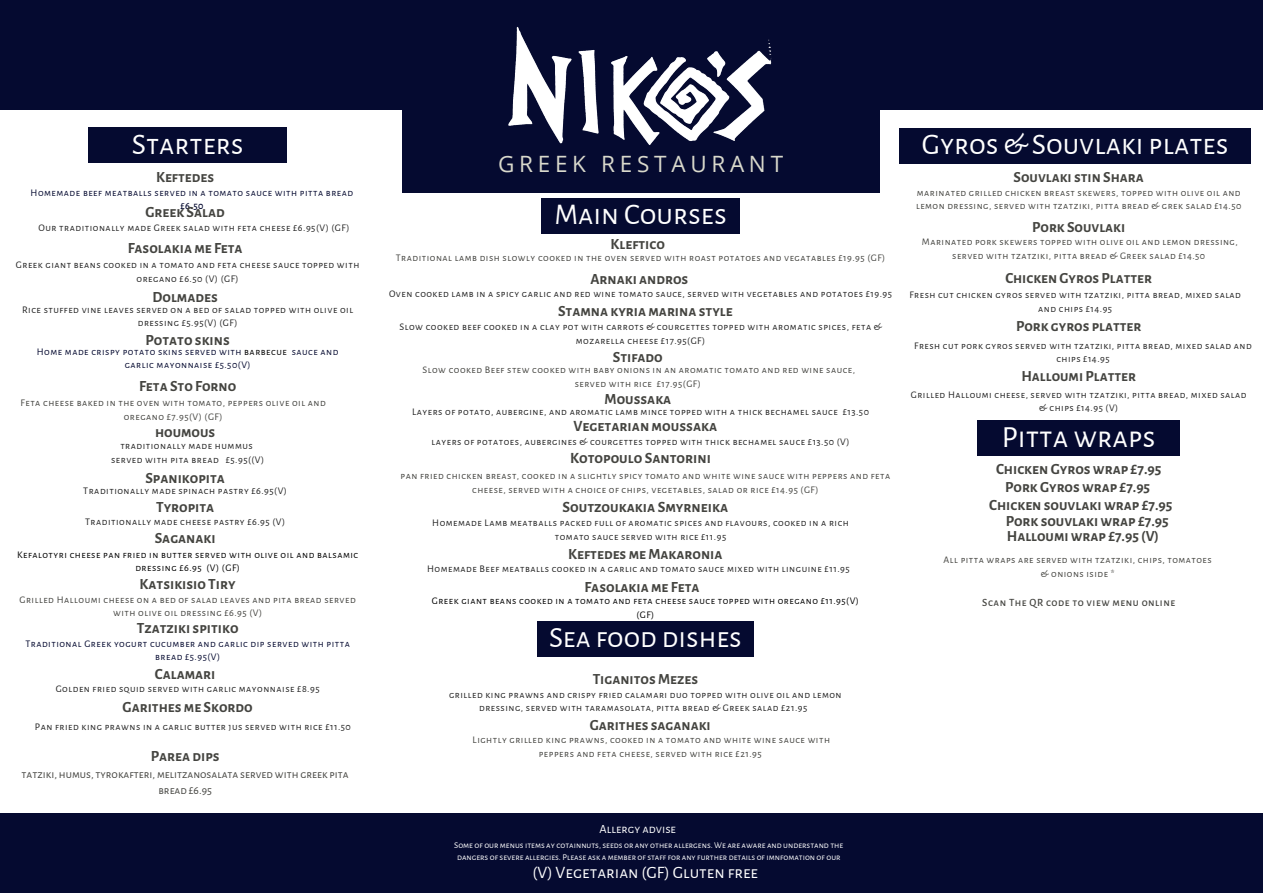
<style>
.page{position:relative;width:1263px;height:893px;background:#fff}
.page>*{position:absolute;margin:0;border:0;box-sizing:border-box;transform-origin:0 0}
.t1{font:30.83px "Alegreya Sans SC";color:#fff}
.t2{font:30.15px "Alegreya Sans SC";color:#fff}
.t3{font:30.08px "Alegreya Sans SC";color:#fff}
.t4{font:29.55px "Alegreya Sans SC";color:#fff}
.t5{font:22.5px "Open Sans";letter-spacing:.21em;color:#d9d9cc}
.t6{font:17.4px "Alegreya Sans SC";color:#fff}
.t7{font:700 15.38px "Alegreya Sans SC";color:#444440}
.t8{font:700 15.23px "Alegreya Sans SC";color:#444440}
.t9{font:700 15.15px "Alegreya Sans SC";color:#444440}
.t10{font:12.52px "Alegreya Sans SC";color:#fff}
.t11{font:11.48px/15.8px "Alegreya Sans SC";color:#444440;text-align:center}
.t12{font:500 10.8px "Alegreya Sans SC";letter-spacing:.05em;color:#444440}
.t13{font:10.12px/13.4px "Alegreya Sans SC";letter-spacing:.05em;color:#222;text-align:center}
.t14{font:10.12px/13.4px "Alegreya Sans SC";letter-spacing:.05em;color:#444440;text-align:center}
.t15{font:10.12px/13.5px "Alegreya Sans SC";letter-spacing:.05em;color:#050a30;text-align:center}
.t16{font:10.12px/13.5px "Alegreya Sans SC";letter-spacing:.05em;color:#000;text-align:center}
.t17{font:10.05px/14px "Alegreya Sans SC";letter-spacing:.05em;color:#444440;text-align:center}
.t18{font:8.85px/11.8px "Alegreya Sans SC";color:#fff;text-align:center}
.s1{font-weight:500}
.s2{color:#000}
</style>
<div class="page">
<div style="left:0;top:0;width:1263px;height:109px;background:#050a30"></div>
<div style="left:402px;top:18px;width:477px;height:174px;background:#050a30"></div>
<div style="left:542px;top:198px;width:197px;height:35px;background:#050a30"></div>
<div style="left:537px;top:621px;width:216px;height:36px;background:#050a30"></div>
<div style="left:899px;top:128px;width:352px;height:35px;background:#050a30"></div>
<div style="left:977px;top:420px;width:203px;height:36px;background:#050a30"></div>
<div style="left:0;top:813px;width:1263px;height:80px;background:#050a30"></div>
<img style="left:508px;top:26px;width:264px;height:119px">
<div style="left:89px;top:127px;width:198px;height:35px;background:#050a30"></div>
<p class="t2" style="left:132px;top:130px;width:113px">Starters</p>
<p class="t8" style="left:156px;top:170px;width:60px">Keftedes</p>
<p class="t15" style="left:31px;top:186px;width:324px">Homemade beef meatballs served in a tomato sauce with pitta bread <span class="s1">£6.50</span></p>
<p class="t8" style="left:145px;top:205px;width:81px">Greek Salad</p>
<p class="t13" style="left:39px;top:221px;width:312px">Our traditionally made Greek salad with feta cheese £6.95(V) (GF)</p>
<p class="t8" style="left:128px;top:241px;width:116px">Fasolakiame Feta</p>
<p class="t13" style="left:16px;top:258px;width:345px">Greek giant beans cooked in a tomato and feta cheese sauce topped with oregano £6.50 (V) (GF)</p>
<p class="t8" style="left:153px;top:290px;width:67px">Dolmades</p>
<p class="t13" style="left:22px;top:303px;width:333px">Rice stuffed vine leaves served on a bed of salad topped with olive oil dressing £5.95(V) (GF)</p>
<p class="t8" style="left:146px;top:333px;width:86px">Potato skins</p>
<p class="t15" style="left:37px;top:345px;width:303px">Home made crispy potato skins served with <span class="s2">barbecue</span> sauce and garlic mayonnaise £5.50(V)</p>
<p class="t8" style="left:139px;top:378px;width:99px">Feta Sto Forno</p>
<p class="t14" style="left:21px;top:396px;width:307px">Feta cheese baked in the oven with tomato, peppers olive oil and oregano £7.95(V) (GF)</p>
<p class="t8" style="left:155px;top:424px;width:62px">houmous</p>
<p class="t13" style="left:120px;top:440px;width:134px">traditionally made hummus</p>
<p class="t13" style="left:111px;top:453px;width:155px">served with pita bread £5.95((V)</p>
<p class="t8" style="left:145px;top:471px;width:81px">Spanikopita</p>
<p class="t13" style="left:83px;top:484px;width:205px">Traditionally made spinach pastry £6.95(V)</p>
<p class="t8" style="left:156px;top:499px;width:60px">Tyropita</p>
<p class="t13" style="left:85px;top:515px;width:202px">Traditionally made cheese pastry £6.95 (V)</p>
<p class="t8" style="left:155px;top:531px;width:62px">Saganaki</p>
<p class="t16" style="left:17px;top:548px;width:343px">Kefalotyri cheese pan fried in butter served with olive oil and balsamic dressing £6.95 (V) (GF)</p>
<p class="t8" style="left:140px;top:577px;width:98px">Katsikisio Tiry</p>
<p class="t14" style="left:19px;top:593px;width:338px">Grilled Halloumi cheese on a bed of salad leaves and pita bread served with olive oil dressing £6.95 (V)</p>
<p class="t8" style="left:137px;top:621px;width:103px">Tzatziki spitiko</p>
<p class="t15" style="left:25px;top:637px;width:326px">Traditional Greek yogurt cucumber and garlic dip served with pitta bread £5.95(V)</p>
<p class="t8" style="left:155px;top:666px;width:62px">Calamari</p>
<p class="t13" style="left:56px;top:682px;width:265px">Golden fried squid served with garlic mayonnaise £8.95</p>
<p class="t8" style="left:123px;top:699px;width:132px">Garithesme Skordo</p>
<p class="t13" style="left:35px;top:720px;width:317px">Pan fried king prawns in a garlic butter jus served with rice £11.50</p>
<p class="t8" style="left:151px;top:749px;width:70px">Parea dips</p>
<p class="t11" style="left:22px;top:766px;width:329px">tatziki, humus, tyrokafteri, melitzanosalata served with greek pita bread £6.95</p>
<p class="t5" style="left:498px;top:148px;width:286px">GREEK RESTAURANT</p>
<p class="t2" style="left:554px;top:200px;width:174px">Main Courses</p>
<p class="t8" style="left:611px;top:237px;width:56px">Kleftico</p>
<p class="t14" style="left:396px;top:251px;width:491px">Traditional lamb dish slowly cooked in the oven served with roast potatoes and vegatables £19.95 (GF)</p>
<p class="t8" style="left:590px;top:272px;width:99px">Arnaki andros</p>
<p class="t13" style="left:389px;top:287px;width:505px">Oven cooked lamb in a spicy garlic and red wine tomato sauce, served with vegetables and potatoes £19.95</p>
<p class="t8" style="left:558px;top:304px;width:176px">Stamna kyriamarina style</p>
<p class="t13" style="left:399px;top:320px;width:484px">Slow cooked beef cooked in a clay pot with carrots &amp; courgettes topped with aromatic spices, feta &amp; mozarella cheese £17.95(GF)</p>
<p class="t8" style="left:613px;top:349px;width:51px">Stifado</p>
<p class="t14" style="left:423px;top:363px;width:434px">Slow cooked Beef stew cooked with baby onions in an aromatic tomato and red wine sauce, served with rice £17.95(GF)</p>
<p class="t8" style="left:605px;top:392px;width:68px">Moussaka</p>
<p class="t13" style="left:412px;top:405px;width:458px">Layers of potato, aubergine, and aromatic lamb mince topped with a thick bechamel sauce £13.50</p>
<p class="t7" style="left:570px;top:450px;width:142px">Kotopoulo Santorini</p>
<p class="t14" style="left:400px;top:469px;width:491px;line-height:14.1px">pan fried chicken breast, cooked in a slightly spicy tomato and white wine sauce with peppers and feta cheese, served with a choice of chips, vegetables, salad or rice £14.95 (GF)</p>
<p class="t7" style="left:573px;top:418px;width:145px">Vegetarianmoussaka</p>
<p class="t13" style="left:431px;top:435px;width:420px">layers of potatoes, aubergines &amp; courgettes topped with thick bechamel sauce £13.50 (V)</p>
<p class="t7" style="left:562px;top:499px;width:167px">Soutzoukakia Smyrneika</p>
<p class="t13" style="left:432px;top:516px;width:418px;line-height:14.1px">Homemade Lamb meatballs packed full of aromatic spices and flavours, cooked in a rich tomato sauce served with rice £11.95</p>
<p class="t8" style="left:568px;top:547px;width:156px">KeftedesmeMakaronia</p>
<p class="t13" style="left:427px;top:562px;width:424px">Homemade Beef meatballs cooked in a garlic and tomato sauce mixed with linguine £11.95</p>
<p class="t8" style="left:584px;top:579px;width:117px">Fasolakiame Feta</p>
<p class="t16" style="left:432px;top:594px;width:429px">Greek giant beans cooked in a tomato and feta cheese sauce topped with oregano £11.95(V) (GF)</p>
<p class="t4" style="left:549px;top:623px;width:194px">Sea food dishes</p>
<p class="t9" style="left:593px;top:672px;width:107px">TiganitosMezes</p>
<p class="t13" style="left:449px;top:688px;width:394px">grilled king prawns and crispy fried calamari duo topped with olive oil and lemon dressing, served with taramasolata, pitta bread &amp; Greek salad £21.95</p>
<p class="t9" style="left:590px;top:718px;width:123px">Garithes saganaki</p>
<p class="t14" style="left:473px;top:733px;width:359px">Lightly grilled king prawns, cooked in a tomato and white wine sauce with peppers and feta cheese, served with rice £21.95</p>
<p class="t3" style="left:922px;top:130px;width:308px">Gyros &amp; Souvlaki plates</p>
<p class="t9" style="left:1013px;top:170px;width:132px">Souvlaki stinShara</p>
<p class="t14" style="left:916px;top:186px;width:327px;text-align:left">marinated grilled chicken breast skewers, topped with olive oil and lemon dressing, served with tzatziki, pitta bread &amp; grek salad £14.50</p>
<p class="t9" style="left:1032px;top:220px;width:95px">Pork Souvlaki</p>
<p class="t14" style="left:922px;top:235px;width:317px">Marinated pork skewers topped with olive oil and lemon dressing, served with tzatziki, pitta bread &amp; Greek salad £14.50</p>
<p class="t9" style="left:1005px;top:271px;width:148px">ChickenGyros Platter</p>
<p class="t13" style="left:909px;top:289px;width:333px">Fresh cut chicken gyros served with tzatziki, pitta bread, mixed salad and chips £14.95</p>
<p class="t9" style="left:1016px;top:319px;width:127px">Pork gyros platter</p>
<p class="t13" style="left:914px;top:339px;width:339px">Fresh cut pork gyros served with tzatziki, pitta bread, mixed salad and chips £14.95</p>
<p class="t9" style="left:1021px;top:369px;width:116px">Halloumi Platter</p>
<p class="t13" style="left:911px;top:388px;width:337px">Grilled Halloumi cheese, served with tzatziki, pitta bread, mixed salad &amp; chips £14.95 (V)</p>
<p class="t1" style="left:1002px;top:422px;width:155px">Pitta wraps</p>
<p class="t8" style="left:996px;top:462px;width:167px">ChickenGyroswrap £7.95</p>
<p class="t9" style="left:1006px;top:513px;width:165px">Pork souvlakiwrap £7.95</p>
<p class="t9" style="left:1005px;top:480px;width:146px">Pork Gyroswrap £7.95</p>
<p class="t9" style="left:1007px;top:529px;width:154px">Halloumiwrap £7.95 (V)</p>
<p class="t8" style="left:989px;top:497px;width:185px">Chickensouvlakiwrap £7.95</p>
<p class="t17" style="left:943px;top:553px;width:270px">All pitta wraps are served with tzatziki, chips, tomatoes &amp; onions iside *</p>
<p class="t12" style="left:982px;top:597px;width:194px">Scan The QR code to view menu online</p>
<p class="t10" style="left:599px;top:823px;width:78px">Allergy advise</p>
<p class="t18" style="left:454px;top:840px;width:391px">Some of our menus items ay cotainnuts, seeds or any other allergens. We are aware and understand the dangers of severe allergies. Please ask a member of staff for any further details of imnfomation of our dishes.</p>
<p class="t6" style="left:533px;top:863px;width:227px">(V) Vegetarian (GF) Gluten free</p>
</div>
